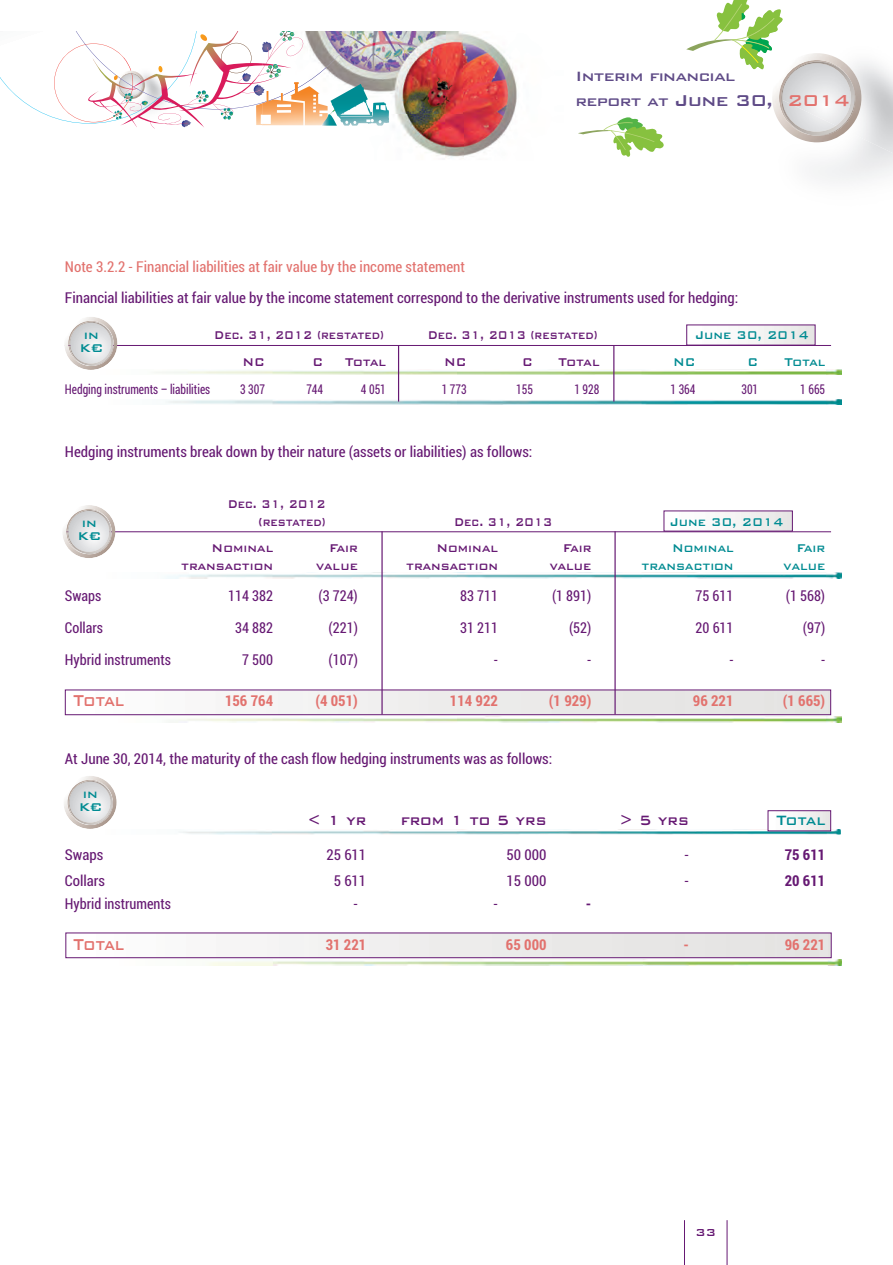
<style>
.page{position:relative;width:893px;height:1265px;background:#fff}
.page>*{position:absolute;margin:0;border:0;box-sizing:border-box;transform-origin:0 0}
.t1{font:500 21px "Bank Gothic BT";letter-spacing:-.02em;color:#e2726e;scale:.8 1}
.t2{font:500 18px/25.2px "Bank Gothic BT";letter-spacing:-.035em;color:#5f4b87}
.t3{font:500 18px "Bank Gothic BT";color:#661973;scale:.9 1}
.t4{font:500 18px "Bank Gothic BT";color:#008b92;scale:.9 1}
.t5{font:15px "Roboto Condensed";color:#661973}
.t6{font:15px "Roboto Condensed";color:#661973;scale:.95 1}
.t7{font:500 15px/18px "Bank Gothic BT";color:#661973;text-align:right;scale:.8 1}
.t8{font:500 15px "Bank Gothic BT";color:#661973;scale:.9 1}
.t9{font:15px "Roboto Condensed";color:#e2726e}
.t10{font:500 15px "Bank Gothic BT";color:#008b92;scale:.9 1}
.t11{font:700 15px "Roboto Condensed";color:#e2726e}
.t12{font:500 15px/13px "Bank Gothic BT";color:#008b92}
.t13{font:700 15px "Roboto Condensed";color:#661973}
.t14{font:13.5px "Roboto Condensed";color:#661973;scale:.85 1}
.t15{font:500 13.5px "Bank Gothic BT";color:#661973}
.s1{font-size:21px}
.s2{font-size:21px;color:#e2726e}
</style>
<div class="page">
<svg style="left:64px;top:324px;width:778px;height:399px"></svg>
<svg style="left:686px;top:0;width:95px;height:70px"></svg>
<img style="left:746px;top:13px;width:36px;height:27px">
<img style="left:741px;top:48px;width:22px;height:21px">
<img style="left:741px;top:18px;width:33px;height:30px">
<img style="left:741px;top:45px;width:17px;height:18px">
<img style="left:771px;top:53px;width:90px;height:89px">
<img style="left:780px;top:62px;width:74px;height:74px">
<img style="left:811px;top:80px;width:43px;height:56px">
<svg style="left:578px;top:117px;width:86px;height:40px"></svg>
<img style="left:389px;top:31px;width:128px;height:127px">
<hr style="left:684px;top:1220px;width:1px;height:45px;background:#661973">
<hr style="left:726px;top:1220px;width:1px;height:45px;background:#661973">
<img style="left:88px;top:369px;width:752px;height:6px">
<img style="left:88px;top:399px;width:752px;height:6px">
<img style="left:88px;top:716px;width:752px;height:6px">
<img style="left:67px;top:692px;width:761px;height:21px">
<div style="left:65px;top:690px;width:765px;height:25px;border:1px solid #661973"></div>
<img style="left:88px;top:573px;width:752px;height:5px">
<hr style="left:381px;top:531px;width:1px;height:183px;background:#661973">
<hr style="left:614px;top:531px;width:1px;height:183px;background:#661973">
<img style="left:206px;top:959px;width:635px;height:6px">
<div style="left:65px;top:933px;width:766px;height:25px;border:1px solid #661973"></div>
<img style="left:179px;top:829px;width:661px;height:6px">
<svg style="left:64px;top:776px;width:53px;height:53px"></svg>
<img style="left:69px;top:781px;width:43px;height:44px">
<img style="left:87px;top:792px;width:26px;height:33px">
<div style="left:767px;top:810px;width:63px;height:21px;border:1px solid #661973"></div>
<hr style="left:398px;top:345px;width:1px;height:57px;background:#661973">
<hr style="left:613px;top:345px;width:1px;height:57px;background:#661973">
<img style="left:688px;top:327px;width:125px;height:16px">
<img style="left:665px;top:513px;width:125px;height:16px">
<hr style="left:65px;top:345px;width:765px;height:1px;background:#661973">
<hr style="left:65px;top:531px;width:765px;height:1px;background:#661973">
<svg style="left:64px;top:317px;width:53px;height:53px"></svg>
<img style="left:69px;top:322px;width:44px;height:44px">
<img style="left:88px;top:333px;width:26px;height:33px">
<svg style="left:63px;top:505px;width:52px;height:53px"></svg>
<img style="left:68px;top:510px;width:43px;height:44px">
<img style="left:86px;top:521px;width:26px;height:33px">
<img style="left:0;top:31px;width:389px;height:98px">
<p class="t2" style="left:575px;top:64px;width:276px">Interim financial<br>report at <span class="s1">June 30,</span> <span class="s2">2014</span></p>
<p class="t9" style="left:65px;top:258px;width:401px">Note 3.2.2 - Financial liabilities at fair value by the income statement</p>
<p class="t5" style="left:65px;top:289px;width:674px">Financial liabilities at fair value by the income statement correspond to the derivative instruments used for hedging:</p>
<p class="t7" style="left:214px;top:325px;width:214px">Dec. 31, 2012 (restated)</p>
<p class="t7" style="left:427px;top:325px;width:214px">Dec. 31, 2013 (restated)</p>
<p class="t10" style="left:694px;top:325px;width:128px">June 30, 2014</p>
<p class="t8" style="left:242px;top:352px;width:27px">nC</p>
<p class="t8" style="left:312px;top:352px;width:14px">C</p>
<p class="t8" style="left:345px;top:352px;width:47px">total</p>
<p class="t8" style="left:444px;top:352px;width:27px">nC</p>
<p class="t8" style="left:522px;top:352px;width:14px">C</p>
<p class="t8" style="left:558px;top:352px;width:47px">total</p>
<p class="t10" style="left:672px;top:352px;width:27px">nC</p>
<p class="t10" style="left:747px;top:352px;width:14px">C</p>
<p class="t10" style="left:784px;top:352px;width:47px">total</p>
<p class="t14" style="left:65px;top:382px;width:172px">Hedging instruments – liabilities</p>
<p class="t14" style="left:240px;top:382px;width:31px">3 307</p>
<p class="t14" style="left:306px;top:382px;width:21px">744</p>
<p class="t14" style="left:361px;top:382px;width:31px">4 051</p>
<p class="t14" style="left:441px;top:382px;width:31px">1 773</p>
<p class="t14" style="left:516px;top:382px;width:21px">155</p>
<p class="t14" style="left:574px;top:382px;width:31px">1 928</p>
<p class="t14" style="left:670px;top:382px;width:31px">1 364</p>
<p class="t14" style="left:741px;top:382px;width:21px">301</p>
<p class="t14" style="left:799px;top:382px;width:31px">1 665</p>
<p class="t12" style="left:79px;top:327px;width:25px">in<br>K€</p>
<p class="t5" style="left:65px;top:443px;width:468px">Hedging instruments break down by their nature (assets or liabilities) as follows:</p>
<p class="t7" style="left:227px;top:493px;width:124px">Dec. 31, 2012 (restated)</p>
<p class="t7" style="left:454px;top:511px;width:124px">Dec. 31, 2013</p>
<p class="t10" style="left:669px;top:512px;width:128px">June 30, 2014</p>
<p class="t12" style="left:77px;top:515px;width:25px">in<br>K€</p>
<p class="t8" style="left:211px;top:538px;width:70px">nominal</p>
<p class="t8" style="left:329px;top:538px;width:33px">Fair</p>
<p class="t8" style="left:436px;top:538px;width:70px">nominal</p>
<p class="t8" style="left:562px;top:538px;width:33px">Fair</p>
<p class="t10" style="left:671px;top:538px;width:70px">nominal</p>
<p class="t10" style="left:796px;top:538px;width:33px">Fair</p>
<p class="t8" style="left:181px;top:556px;width:104px">transaction</p>
<p class="t8" style="left:316px;top:556px;width:48px">value</p>
<p class="t8" style="left:406px;top:556px;width:104px">transaction</p>
<p class="t8" style="left:549px;top:556px;width:48px">value</p>
<p class="t10" style="left:641px;top:556px;width:104px">transaction</p>
<p class="t10" style="left:782px;top:556px;width:48px">value</p>
<p class="t6" style="left:65px;top:587px;width:40px">Swaps</p>
<p class="t6" style="left:228px;top:587px;width:49px">114 382</p>
<p class="t6" style="left:318px;top:587px;width:43px">(3 724)</p>
<p class="t6" style="left:460px;top:587px;width:41px">83 711</p>
<p class="t6" style="left:551px;top:587px;width:43px">(1 891)</p>
<p class="t6" style="left:695px;top:587px;width:41px">75 611</p>
<p class="t6" style="left:785px;top:587px;width:43px">(1 568)</p>
<p class="t6" style="left:65px;top:619px;width:42px">Collars</p>
<p class="t6" style="left:235px;top:619px;width:41px">34 882</p>
<p class="t6" style="left:328px;top:619px;width:32px">(221)</p>
<p class="t6" style="left:460px;top:619px;width:41px">31 211</p>
<p class="t6" style="left:569px;top:619px;width:25px">(52)</p>
<p class="t6" style="left:695px;top:619px;width:41px">20 611</p>
<p class="t6" style="left:802px;top:619px;width:25px">(97)</p>
<p class="t6" style="left:65px;top:652px;width:113px">Hybrid instruments</p>
<p class="t6" style="left:242px;top:652px;width:34px">7 500</p>
<p class="t6" style="left:328px;top:652px;width:32px">(107)</p>
<p class="t6" style="left:493px;top:652px;width:6px">-</p>
<p class="t6" style="left:587px;top:652px;width:6px">-</p>
<p class="t6" style="left:729px;top:652px;width:6px">-</p>
<p class="t6" style="left:820px;top:652px;width:6px">-</p>
<h1 class="t1" style="left:73px;top:687px;width:65px">total</h1>
<p class="t11" style="left:225px;top:693px;width:50px">156 764</p>
<p class="t11" style="left:315px;top:693px;width:44px">(4 051)</p>
<p class="t11" style="left:449px;top:693px;width:50px">114 922</p>
<p class="t11" style="left:548px;top:693px;width:44px">(1 929)</p>
<p class="t11" style="left:692px;top:693px;width:42px">96 221</p>
<p class="t11" style="left:782px;top:693px;width:44px">(1 665)</p>
<p class="t5" style="left:65px;top:750px;width:488px">At June 30, 2014, the maturity of the cash flow hedging instruments was as follows:</p>
<p class="t12" style="left:79px;top:786px;width:25px">in<br>K€</p>
<p class="t3" style="left:307px;top:809px;width:67px">&lt; 1 yr</p>
<p class="t3" style="left:400px;top:809px;width:163px">from 1 to 5 yrs</p>
<p class="t3" style="left:619px;top:809px;width:79px">&gt; 5 yrs</p>
<p class="t4" style="left:776px;top:809px;width:56px">total</p>
<p class="t5" style="left:65px;top:846px;width:40px">Swaps</p>
<p class="t5" style="left:326px;top:846px;width:41px">25 611</p>
<p class="t5" style="left:506px;top:846px;width:41px">50 000</p>
<p class="t5" style="left:684px;top:846px;width:6px">-</p>
<p class="t13" style="left:784px;top:846px;width:42px">75 611</p>
<p class="t5" style="left:65px;top:872px;width:42px">Collars</p>
<p class="t5" style="left:333px;top:872px;width:34px">5 611</p>
<p class="t5" style="left:506px;top:872px;width:41px">15 000</p>
<p class="t5" style="left:684px;top:872px;width:6px">-</p>
<p class="t13" style="left:784px;top:872px;width:42px">20 611</p>
<p class="t6" style="left:65px;top:895px;width:113px">Hybrid instruments</p>
<p class="t5" style="left:353px;top:895px;width:6px">-</p>
<p class="t5" style="left:493px;top:895px;width:6px">-</p>
<p class="t13" style="left:585px;top:895px;width:7px">-</p>
<h1 class="t1" style="left:73px;top:931px;width:65px">total</h1>
<p class="t11" style="left:325px;top:936px;width:42px">31 221</p>
<p class="t11" style="left:505px;top:936px;width:42px">65 000</p>
<p class="t11" style="left:683px;top:936px;width:7px">-</p>
<p class="t11" style="left:784px;top:936px;width:42px">96 221</p>
<p class="t15" style="left:695px;top:1224px;width:22px">33</p>
</div>
